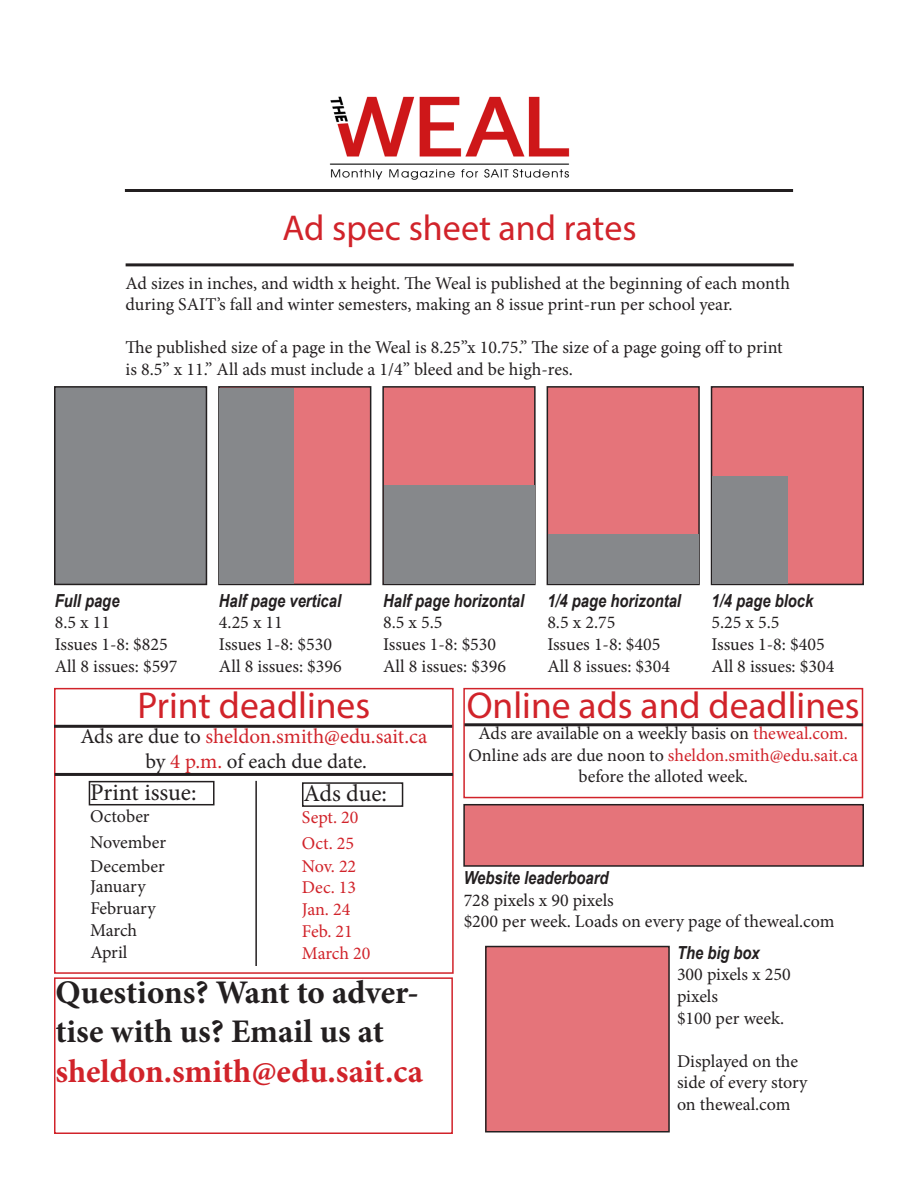
<style>
.page{position:relative;width:918px;height:1188px;background:#fff}
.page>*{position:absolute;margin:0;border:0;box-sizing:border-box;transform-origin:0 0}
.t1{font:37.5px "Myriad Pro";color:#d1232a}
.t2{font:36px "Myriad Pro";color:#d1232a}
.t3{font:700 33px/39.6px "Minion Pro";color:#231f20}
.t4{font:24px "Minion Pro";letter-spacing:-.005em;color:#231f20}
.t5{font:21px "Minion Pro";letter-spacing:-.005em;color:#d1232a}
.t6{font:21px "Minion Pro";letter-spacing:-.005em;color:#231f20}
.t7{font:18px/21.6px "Minion Pro";color:#231f20}
.t8{font:italic 700 18px "Arial Narrow";color:#231f20}
.t9{font:18px "Minion Pro";color:#d1232a}
.s1{color:#231f20}
.s2{color:#d1232a}
</style>
<div class="page">
<hr style="left:125px;top:189px;width:668px;height:3px;background:#231f20">
<hr style="left:126px;top:263px;width:668px;height:3px;background:#231f20">
<div style="left:55px;top:387px;width:151px;height:197px;background:#86888b"></div>
<div style="left:54px;top:386px;width:153px;height:199px;border:2px solid #231f20"></div>
<div style="left:219px;top:387px;width:152px;height:197px;background:#e5747a"></div>
<div style="left:218px;top:386px;width:153px;height:199px;border:2px solid #231f20"></div>
<div style="left:383px;top:387px;width:152px;height:197px;background:#e5747a"></div>
<div style="left:382px;top:386px;width:154px;height:199px;border:2px solid #231f20"></div>
<div style="left:547px;top:387px;width:152px;height:197px;background:#e5747a"></div>
<div style="left:547px;top:386px;width:153px;height:199px;border:2px solid #231f20"></div>
<div style="left:712px;top:387px;width:151px;height:197px;background:#e5747a"></div>
<div style="left:711px;top:386px;width:153px;height:199px;border:2px solid #231f20"></div>
<div style="left:384px;top:486px;width:150px;height:98px;background:#86888b"></div>
<div style="left:220px;top:388px;width:74px;height:196px;background:#86888b"></div>
<div style="left:548px;top:535px;width:150px;height:49px;background:#86888b"></div>
<div style="left:712px;top:476px;width:75px;height:108px;background:#86888b"></div>
<div style="left:54px;top:977px;width:399px;height:157px;border:2px solid #d1232a"></div>
<div style="left:54px;top:688px;width:400px;height:286px;border:2px solid #d1232a"></div>
<hr style="left:54px;top:725px;width:398px;height:3px;background:#231f20">
<hr style="left:55px;top:773px;width:398px;height:3px;background:#231f20">
<div style="left:89px;top:781px;width:126px;height:24px;border:2px solid #231f20"></div>
<div style="left:302px;top:782px;width:101px;height:25px;border:2px solid #231f20"></div>
<hr style="left:255px;top:781px;width:2px;height:185px;background:#231f20">
<div style="left:463px;top:688px;width:400px;height:110px;border:2px solid #d1232a"></div>
<hr style="left:464px;top:723px;width:399px;height:3px;background:#231f20">
<div style="left:464px;top:805px;width:399px;height:61px;background:#e5747a"></div>
<div style="left:463px;top:804px;width:401px;height:63px;border:2px solid #231f20"></div>
<div style="left:486px;top:947px;width:183px;height:185px;background:#e5747a"></div>
<div style="left:485px;top:946px;width:185px;height:186px;border:2px solid #231f20"></div>
<img style="left:329px;top:96px;width:241px;height:84px">
<p class="t2" style="left:283px;top:206px;width:355px">Ad spec sheet and rates</p>
<p class="t7" style="left:126px;top:272px;width:666px">Ad sizes in inches, and width x height. The Weal is published at the beginning of each month during SAIT’s fall and winter semesters, making an 8 issue print-run per school year.</p>
<p class="t7" style="left:126px;top:337px;width:659px">The published size of a page in the Weal is 8.25”x 10.75.” The size of a page going off to print is 8.5” x 11.” All ads must include a 1/4” bleed and be high-res.</p>
<p class="t8" style="left:55px;top:587px;width:66px">Full page</p>
<p class="t7" style="left:55px;top:612px;width:57px">8.5 x 11</p>
<p class="t7" style="left:55px;top:634px;width:115px">Issues 1-8: $825</p>
<p class="t7" style="left:55px;top:655px;width:124px">All 8 issues: $597</p>
<p class="t8" style="left:219px;top:587px;width:124px">Half page vertical</p>
<p class="t7" style="left:219px;top:612px;width:65px">4.25 x 11</p>
<p class="t7" style="left:219px;top:634px;width:115px">Issues 1-8: $530</p>
<p class="t7" style="left:219px;top:655px;width:124px">All 8 issues: $396</p>
<p class="t8" style="left:383px;top:587px;width:143px">Half page horizontal</p>
<p class="t7" style="left:383px;top:612px;width:61px">8.5 x 5.5</p>
<p class="t7" style="left:383px;top:634px;width:115px">Issues 1-8: $530</p>
<p class="t7" style="left:383px;top:655px;width:124px">All 8 issues: $396</p>
<p class="t8" style="left:547px;top:587px;width:135px">1/4 page horizontal</p>
<p class="t7" style="left:547px;top:612px;width:70px">8.5 x 2.75</p>
<p class="t7" style="left:547px;top:634px;width:115px">Issues 1-8: $405</p>
<p class="t7" style="left:547px;top:655px;width:124px">All 8 issues: $304</p>
<p class="t8" style="left:712px;top:587px;width:103px">1/4 page block</p>
<p class="t7" style="left:712px;top:612px;width:70px">5.25 x 5.5</p>
<p class="t7" style="left:712px;top:634px;width:115px">Issues 1-8: $405</p>
<p class="t7" style="left:712px;top:655px;width:124px">All 8 issues: $304</p>
<p class="t1" style="left:137px;top:682px;width:234px">Print deadlines</p>
<p class="t5" style="left:80px;top:722px;width:348px"><span class="s1">Ads are due to</span> sheldon.smith@edu.sait.ca</p>
<p class="t6" style="left:145px;top:747px;width:223px">by <span class="s2">4 p.m.</span> of each due date.</p>
<p class="t9" style="left:302px;top:806px;width:58px">Sept. 20</p>
<p class="t9" style="left:302px;top:831px;width:54px">Oct. 25</p>
<p class="t9" style="left:302px;top:855px;width:56px">Nov. 22</p>
<p class="t9" style="left:302px;top:875px;width:56px">Dec. 13</p>
<p class="t9" style="left:302px;top:897px;width:50px">Jan. 24</p>
<p class="t9" style="left:302px;top:919px;width:52px">Feb. 21</p>
<p class="t9" style="left:302px;top:941px;width:70px">March 20</p>
<p class="t4" style="left:90px;top:776px;width:108px">Print issue:</p>
<p class="t4" style="left:303px;top:778px;width:85px">Ads due:</p>
<p class="t7" style="left:90px;top:806px;width:61px">October</p>
<p class="t7" style="left:90px;top:831px;width:77px">November</p>
<p class="t7" style="left:90px;top:855px;width:76px">December</p>
<p class="t7" style="left:90px;top:875px;width:57px">January</p>
<p class="t7" style="left:90px;top:897px;width:67px">February</p>
<p class="t7" style="left:90px;top:919px;width:49px">March</p>
<p class="t7" style="left:90px;top:941px;width:39px">April</p>
<p class="t3" style="left:56px;top:972px;width:369px">Questions? Want to adver&shy;tise with us? Email us at <span class="s2">sheldon.smith@edu.sait.ca</span></p>
<p class="t1" style="left:467px;top:682px;width:395px">Online ads and deadlines</p>
<p class="t7" style="left:468px;top:723px;width:391px;text-align:center">Ads are available on a weekly basis on <span class="s2">theweal.com.<br></span>Online ads are due noon to <span class="s2">sheldon.smith@edu.sait.ca </span>before the alloted week.</p>
<p class="t8" style="left:464px;top:864px;width:146px">Website leaderboard</p>
<p class="t7" style="left:464px;top:889px;width:152px">728 pixels x 90 pixels</p>
<p class="t7" style="left:464px;top:911px;width:372px">$200 per week. Loads on every page of theweal.com</p>
<p class="t8" style="left:677px;top:939px;width:84px">The big box</p>
<p class="t7" style="left:677px;top:964px;width:115px">300 pixels x 250 pixels</p>
<p class="t7" style="left:677px;top:1007px;width:109px">$100 per week.</p>
<p class="t7" style="left:677px;top:1050px;width:132px">Displayed on the side of every story on theweal.com</p>
</div>
